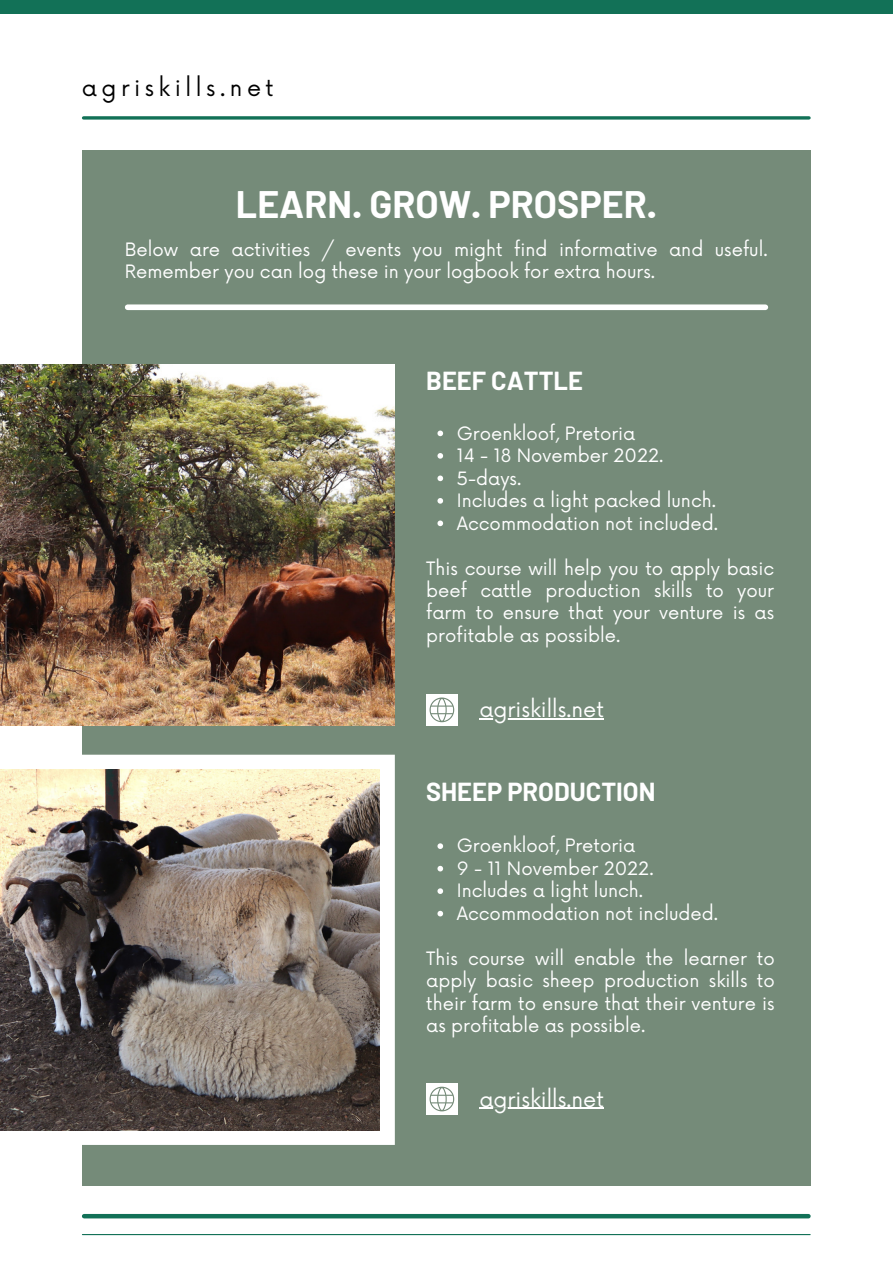
<style>
.page{position:relative;width:893px;height:1264px;background:#fff}
.page>*{position:absolute;margin:0;border:0;box-sizing:border-box;transform-origin:0 0}
.t1{font:700 37.5px "Barlow";color:#fff}
.t2{font:700 25.5px "Barlow";color:#fff}
.t3{font:22.5px "Now";letter-spacing:.2em;color:#000}
.t4{font:21px "Now";color:#fff}
.t5{font:18px/22.5px "Now";color:#fff}
</style>
<div class="page">
<div style="left:0;top:0;width:892px;height:14px;background:#127157"></div>
<svg style="left:83px;top:116px;width:726px;height:4px;background:#368770"></svg>
<div style="left:82px;top:150px;width:728px;height:1035px;background:#758b79"></div>
<div style="left:128px;top:304px;width:637px;height:6px;background:#fff"></div>
<div style="left:84px;top:1213px;width:724px;height:5px;background:#127157"></div>
<hr style="left:82px;top:1233px;width:728px;height:2px;background:#127157">
<img style="left:0;top:365px;width:394px;height:361px">
<svg style="left:0;top:754px;width:395px;height:390px;background:#f3f3f3"></svg>
<img style="left:0;top:769px;width:379px;height:360px">
<div style="left:426px;top:694px;width:31px;height:31px;background:#fff"></div>
<svg style="left:429px;top:697px;width:25px;height:25px"></svg>
<svg style="left:437px;top:430px;width:6px;height:6px"></svg>
<svg style="left:437px;top:453px;width:6px;height:5px"></svg>
<svg style="left:437px;top:475px;width:6px;height:6px"></svg>
<svg style="left:437px;top:498px;width:6px;height:5px"></svg>
<svg style="left:437px;top:520px;width:6px;height:6px"></svg>
<hr style="left:479px;top:718px;width:125px;height:1px;background:#fff">
<svg style="left:437px;top:843px;width:6px;height:6px"></svg>
<svg style="left:437px;top:865px;width:6px;height:6px"></svg>
<svg style="left:437px;top:888px;width:6px;height:6px"></svg>
<svg style="left:437px;top:910px;width:6px;height:6px"></svg>
<div style="left:426px;top:1083px;width:31px;height:31px;background:#fff"></div>
<svg style="left:429px;top:1086px;width:25px;height:25px"></svg>
<hr style="left:479px;top:1107px;width:125px;height:1px;background:#fff">
<p class="t3" style="left:82px;top:75px;width:193px">agriskills.net</p>
<h1 class="t1" style="left:236px;top:180px;width:422px">LEARN. GROW. PROSPER.</h1>
<p class="t5" style="left:125px;top:239px;width:644px">Below are activities / events you might find informative and useful.<br>Remember you can log these in your logbook for extra hours.</p>
<h2 class="t2" style="left:426px;top:364px;width:158px">BEEF CATTLE</h2>
<p class="t5" style="left:457px;top:423px;width:263px">Groenkloof, Pretoria<br>14 - 18 November 2022.<br>5-days.<br>Includes a light packed lunch.<br>Accommodation not included.</p>
<p class="t5" style="left:426px;top:557px;width:349px;text-align:justify">This course will help you to apply basic beef cattle production skills to your farm to ensure that your venture is as profitable as possible.</p>
<p class="t4" style="left:479px;top:698px;width:126px">agriskills.net</p>
<h2 class="t2" style="left:426px;top:775px;width:231px">SHEEP PRODUCTION</h2>
<p class="t5" style="left:457px;top:835px;width:263px">Groenkloof, Pretoria<br>9 - 11 November 2022.<br>Includes a light lunch.<br>Accommodation not included.</p>
<p class="t5" style="left:426px;top:948px;width:350px;text-align:justify">This course will enable the learner to apply basic sheep production skills to their farm to ensure that their venture is as profitable as possible.</p>
<p class="t4" style="left:479px;top:1087px;width:126px">agriskills.net</p>
</div>
